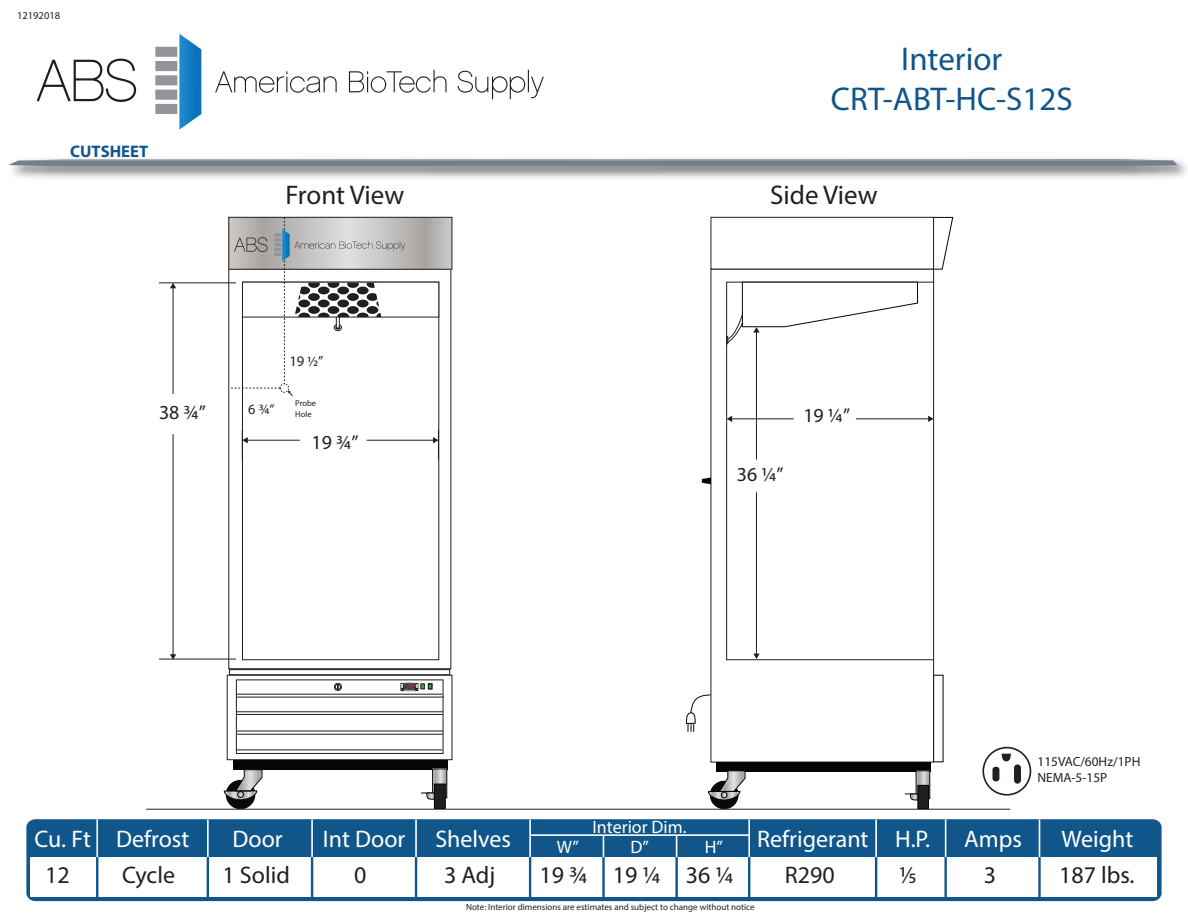
<style>
.page{position:relative;width:1188px;height:918px;background:#fff}
.page>*{position:absolute;margin:0;border:0;box-sizing:border-box;transform-origin:0 0}
.t1{font:33px/39.6px "Myriad Pro";color:#11568a;text-align:center}
.t2{font:27px "Myriad Pro";color:#231f20}
.t3{font:24px "Myriad Pro";color:#fff}
.t4{font:24px "Myriad Pro";color:#231f20}
.t5{font:19.95px "Myriad Pro";color:#231f20}
.t6{font:18px/19.5px "Myriad Pro";color:#fff;text-align:center}
.t7{font:700 16.8px "Myriad Pro";color:#11568a}
.t8{font:14.7px "Myriad Pro";color:#231f20}
.t9{font:14.25px "Myriad Pro";color:#231f20}
.t10{font:13.35px/16px "Myriad Pro";color:#231f20}
.t11{font:10.5px "Myriad Pro";color:#231f20}
.t12{font:9px "Myriad Pro";color:#211e1e}
.t13{font:8.55px/10.2px "Myriad Pro";color:#211e1e}
.s1{font-size:14.25px}
</style>
<div class="page">
<div style="left:26px;top:819px;width:1136px;height:82px;background:#11568a"></div>
<div style="left:30px;top:857px;width:1127px;height:40px;background:#fff"></div>
<hr style="left:96px;top:857px;width:2px;height:41px;background:#11568a">
<hr style="left:207px;top:857px;width:2px;height:41px;background:#11568a">
<hr style="left:311px;top:857px;width:2px;height:41px;background:#11568a">
<hr style="left:415px;top:857px;width:2px;height:41px;background:#11568a">
<hr style="left:529px;top:857px;width:2px;height:41px;background:#11568a">
<hr style="left:602px;top:857px;width:3px;height:41px;background:#11568a">
<hr style="left:675px;top:857px;width:3px;height:41px;background:#11568a">
<hr style="left:748px;top:857px;width:2px;height:41px;background:#11568a">
<hr style="left:944px;top:857px;width:3px;height:41px;background:#11568a">
<hr style="left:1038px;top:857px;width:3px;height:41px;background:#11568a">
<hr style="left:875px;top:857px;width:2px;height:41px;background:#11568a">
<hr style="left:748px;top:819px;width:2px;height:38px;background:#fff">
<svg style="left:603px;top:836px;width:1px;height:21px"></svg>
<hr style="left:530px;top:834px;width:219px;height:2px;background:#fff">
<svg style="left:676px;top:836px;width:1px;height:21px"></svg>
<hr style="left:96px;top:819px;width:2px;height:38px;background:#fff">
<hr style="left:207px;top:819px;width:2px;height:38px;background:#fff">
<hr style="left:311px;top:819px;width:2px;height:38px;background:#fff">
<hr style="left:415px;top:819px;width:2px;height:38px;background:#fff">
<hr style="left:529px;top:819px;width:2px;height:38px;background:#fff">
<hr style="left:945px;top:819px;width:1px;height:38px;background:#fff">
<hr style="left:875px;top:819px;width:2px;height:38px;background:#fff">
<hr style="left:1039px;top:819px;width:1px;height:38px;background:#fff">
<svg style="left:37px;top:59px;width:99px;height:43px"></svg>
<svg style="left:215px;top:71px;width:122px;height:22px"></svg>
<svg style="left:349px;top:70px;width:98px;height:23px"></svg>
<svg style="left:458px;top:70px;width:86px;height:29px"></svg>
<div style="left:155px;top:104px;width:22px;height:10px;background:#929497"></div>
<div style="left:155px;top:90px;width:22px;height:10px;background:#929497"></div>
<div style="left:155px;top:75px;width:22px;height:10px;background:#929497"></div>
<div style="left:155px;top:61px;width:22px;height:10px;background:#929497"></div>
<div style="left:155px;top:47px;width:22px;height:10px;background:#929497"></div>
<svg style="left:179px;top:34px;width:22px;height:96px;background:#3d94cc"></svg>
<svg style="left:8px;top:159px;width:1170px;height:7px;background:#7f8b97"></svg>
<svg style="left:932px;top:216px;width:22px;height:54px"></svg>
<div style="left:229px;top:669px;width:221px;height:6px;border:1px solid #211e1e"></div>
<div style="left:236px;top:679px;width:208px;height:75px;border:1px solid #211e1e"></div>
<hr style="left:236px;top:694px;width:206px;height:1px;background:#211e1e">
<hr style="left:236px;top:697px;width:207px;height:1px;background:#211e1e">
<hr style="left:236px;top:711px;width:207px;height:1px;background:#211e1e">
<hr style="left:237px;top:714px;width:206px;height:1px;background:#211e1e">
<hr style="left:237px;top:731px;width:206px;height:1px;background:#211e1e">
<hr style="left:237px;top:734px;width:206px;height:1px;background:#211e1e">
<hr style="left:236px;top:749px;width:206px;height:1px;background:#211e1e">
<div style="left:227px;top:675px;width:225px;height:85px;border:1px solid #211e1e"></div>
<div style="left:242px;top:282px;width:197px;height:378px;border:1px solid #211e1e"></div>
<div style="left:233px;top:760px;width:214px;height:9px;background:#050504"></div>
<svg style="left:710px;top:270px;width:224px;height:493px"></svg>
<div style="left:716px;top:762px;width:214px;height:9px;background:#050504"></div>
<hr style="left:933px;top:282px;width:1px;height:378px;background:#211e1e">
<hr style="left:159px;top:282px;width:77px;height:1px;background:#211e1e">
<hr style="left:159px;top:659px;width:77px;height:1px;background:#211e1e">
<hr style="left:173px;top:434px;width:1px;height:221px;background:#211e1e">
<svg style="left:170px;top:654px;width:6px;height:6px"></svg>
<hr style="left:173px;top:287px;width:1px;height:107px;background:#211e1e">
<svg style="left:170px;top:283px;width:6px;height:5px"></svg>
<hr style="left:756px;top:492px;width:1px;height:163px;background:#211e1e">
<svg style="left:753px;top:654px;width:7px;height:5px"></svg>
<hr style="left:756px;top:332px;width:1px;height:128px;background:#211e1e">
<hr style="left:438px;top:430px;width:1px;height:30px;background:#211e1e">
<hr style="left:367px;top:440px;width:67px;height:1px;background:#211e1e">
<svg style="left:433px;top:437px;width:5px;height:6px"></svg>
<hr style="left:242px;top:430px;width:1px;height:30px;background:#211e1e">
<hr style="left:247px;top:440px;width:53px;height:1px;background:#211e1e">
<svg style="left:243px;top:437px;width:5px;height:6px"></svg>
<hr style="left:856px;top:418px;width:73px;height:1px;background:#211e1e">
<svg style="left:928px;top:416px;width:6px;height:6px"></svg>
<hr style="left:731px;top:418px;width:63px;height:1px;background:#211e1e">
<svg style="left:727px;top:416px;width:5px;height:6px"></svg>
<svg style="left:686px;top:694px;width:26px;height:38px"></svg>
<svg style="left:726px;top:281px;width:193px;height:63px"></svg>
<div style="left:242px;top:282px;width:197px;height:36px;background:#fff;border:1px solid #231f20"></div>
<svg style="left:405px;top:219px;width:45px;height:49px;background:#b4b1af"></svg>
<div style="left:228px;top:217px;width:224px;height:53px;border:1px solid #231f20"></div>
<div style="left:710px;top:217px;width:224px;height:53px;background:#fff;border:1px solid #231f20"></div>
<svg style="left:229px;top:217px;width:176px;height:180px"></svg>
<div style="left:334px;top:683px;width:8px;height:8px;border:1px solid #231f20;border-radius:50%"></div>
<svg style="left:335px;top:684px;width:6px;height:6px"></svg>
<svg style="left:702px;top:478px;width:9px;height:6px"></svg>
<svg style="left:434px;top:770px;width:11px;height:14px"></svg>
<div style="left:432px;top:768px;width:15px;height:30px;border:1px solid #050604"></div>
<div style="left:434px;top:784px;width:11px;height:24px;background:#211e1e"></div>
<div style="left:434px;top:784px;width:12px;height:25px;border:1px solid #050604"></div>
<svg style="left:421px;top:792px;width:14px;height:8px"></svg>
<svg style="left:224px;top:769px;width:38px;height:40px"></svg>
<div style="left:237px;top:791px;width:7px;height:7px;border:1px solid #050604;border-radius:50%"></div>
<svg style="left:918px;top:772px;width:10px;height:13px"></svg>
<div style="left:916px;top:770px;width:14px;height:29px;border:1px solid #050604"></div>
<div style="left:918px;top:785px;width:10px;height:24px;background:#211e1e"></div>
<div style="left:917px;top:785px;width:12px;height:24px;border:1px solid #050604"></div>
<svg style="left:905px;top:793px;width:14px;height:8px"></svg>
<svg style="left:708px;top:770px;width:38px;height:39px"></svg>
<div style="left:721px;top:792px;width:7px;height:6px;border:1px solid #050604;border-radius:50%"></div>
<hr style="left:146px;top:809px;width:864px;height:1px;background:#231f20">
<svg style="left:400px;top:683px;width:32px;height:8px"></svg>
<div style="left:982px;top:747px;width:49px;height:49px;border:2px solid #231f20;border-radius:50%"></div>
<svg style="left:1001px;top:754px;width:10px;height:7px"></svg>
<div style="left:992px;top:767px;width:7px;height:14px;background:#231f20;border-radius:3px"></div>
<div style="left:1014px;top:764px;width:7px;height:20px;background:#231f20;border-radius:4px"></div>
<p class="t11" style="left:17px;top:9px;width:45px">12192018</p>
<h3 class="t7" style="left:70px;top:141px;width:80px">CUTSHEET</h3>
<h1 class="t1" style="left:831px;top:39px;width:243px">Interior<br>CRT-ABT-HC-S12S</h1>
<h2 class="t2" style="left:286px;top:178px;width:120px">Front View</h2>
<h2 class="t2" style="left:770px;top:178px;width:109px">Side View</h2>
<h3 class="t8" style="left:289px;top:352px;width:36px">19 <span class="s1">½</span>”</h3>
<p class="t13" style="left:295px;top:398px;width:22px">Probe<br>Hole</p>
<h3 class="t9" style="left:248px;top:400px;width:28px">6¾”</h3>
<h3 class="t5" style="left:159px;top:400px;width:48px">38 ¾”</h3>
<h3 class="t5" style="left:803px;top:403px;width:48px">19 ¼”</h3>
<h3 class="t5" style="left:312px;top:430px;width:48px">19 ¾”</h3>
<h3 class="t5" style="left:737px;top:462px;width:48px">36 ¼”</h3>
<h3 class="t10" style="left:1038px;top:753px;width:104px">115VAC/60Hz/1PH<br>NEMA-5-15P</h3>
<h3 class="t6" style="left:592px;top:817px;width:95px">Interior Dim.<br>D”</h3>
<h3 class="t6" style="left:705px;top:837px;width:20px">H”</h3>
<h3 class="t3" style="left:757px;top:824px;width:113px">Refrigerant</h3>
<h3 class="t3" style="left:35px;top:824px;width:156px">Cu. Ft Defrost</h3>
<h3 class="t3" style="left:232px;top:824px;width:52px">Door</h3>
<h3 class="t3" style="left:323px;top:824px;width:190px">Int Door Shelves</h3>
<h3 class="t6" style="left:557px;top:837px;width:24px">W”</h3>
<h3 class="t3" style="left:895px;top:824px;width:36px">H.P.</h3>
<h3 class="t3" style="left:964px;top:824px;width:59px">Amps</h3>
<h3 class="t3" style="left:1062px;top:824px;width:73px">Weight</h3>
<h3 class="t4" style="left:45px;top:860px;width:26px">12</h3>
<h3 class="t4" style="left:122px;top:860px;width:54px">Cycle</h3>
<h3 class="t4" style="left:223px;top:860px;width:69px">1 Solid</h3>
<h3 class="t4" style="left:354px;top:860px;width:14px">0</h3>
<h3 class="t4" style="left:444px;top:860px;width:53px">3 Adj</h3>
<h3 class="t4" style="left:540px;top:860px;width:196px">19 ¾ 19 ¼ 36 ¼</h3>
<h3 class="t4" style="left:785px;top:860px;width:51px">R290</h3>
<h3 class="t4" style="left:900px;top:860px;width:18px">1⁄5</h3>
<h3 class="t4" style="left:984px;top:860px;width:14px">3</h3>
<h3 class="t4" style="left:1059px;top:860px;width:77px">187 lbs.</h3>
<p class="t12" style="left:466px;top:901px;width:290px">Note: Interior dimensions are estimates and subject to change without notice</p>
</div>
